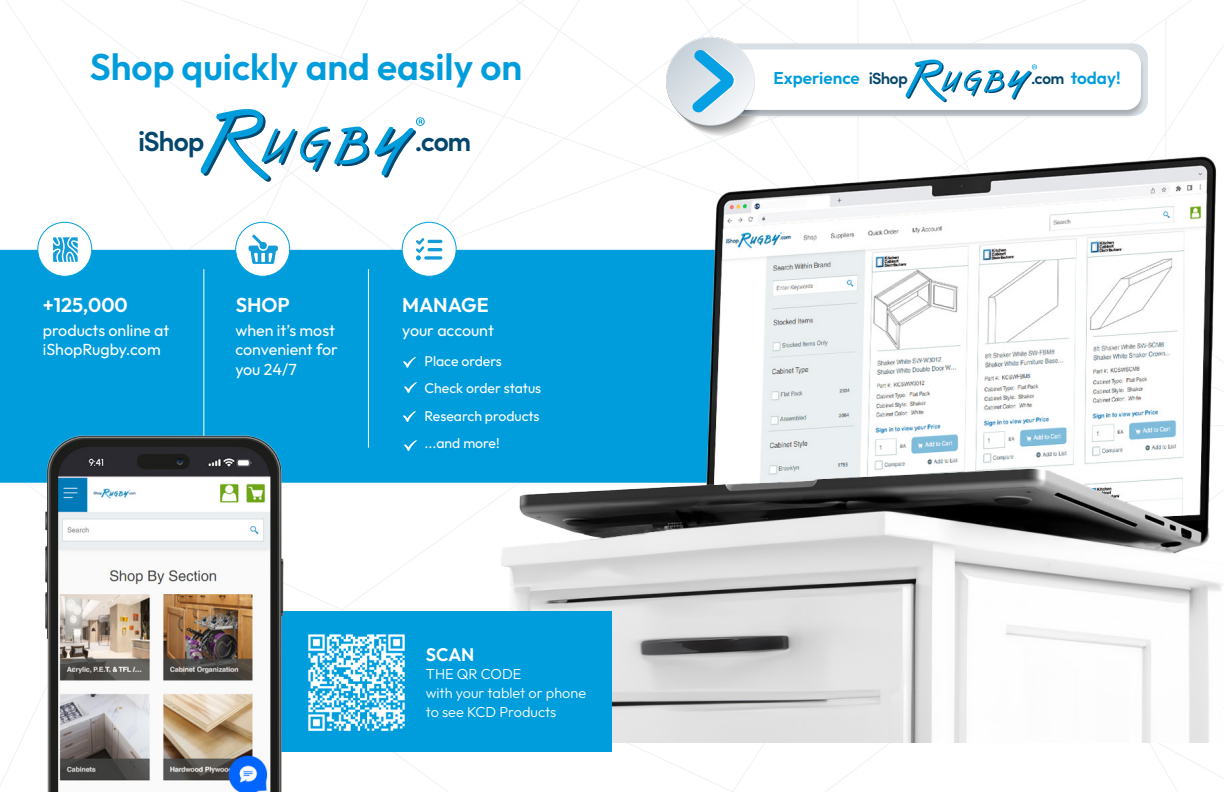
<style>
.page{position:relative;width:1224px;height:792px;background:#fff}
.page>*{position:absolute;margin:0;border:0;box-sizing:border-box;transform-origin:0 0}
.t1{font:600 37px "Outfit";color:#009ddd}
.t2{font:600 27.8px "Sofia Pro";letter-spacing:-.05em;color:#04466c}
.t3{font:600 20px "Outfit";color:#fff}
.t4{font:600 18.1px "Outfit";color:#fff}
.t5{font:600 17.1px "Outfit";color:#009ddd}
.t6{font:16px/19.2px "Outfit";color:#fff}
.t7{font:300 14.5px/19px "Outfit";color:#fff}
.t8{font:14px/27.3px "Outfit";color:#fff}
.s1{font-family:"Sofia Pro";font-size:16.3px;color:#04466c}
</style>
<div class="page">
<svg style="left:0;top:0;width:405px;height:250px"></svg>
<div style="left:0;top:250px;width:485px;height:233px;background:#009ddd"></div>
<img style="left:485px;top:0;width:739px;height:742px">
<svg style="left:403px;top:357px;width:13px;height:11px"></svg>
<svg style="left:403px;top:411px;width:13px;height:11px"></svg>
<svg style="left:404px;top:382px;width:13px;height:11px"></svg>
<svg style="left:404px;top:440px;width:13px;height:11px"></svg>
<div style="left:38px;top:222px;width:54px;height:54px;background:#fff;border-radius:50%"></div>
<div style="left:37px;top:222px;width:55px;height:55px;border:1px solid #009fde;border-radius:50%"></div>
<div style="left:236px;top:222px;width:54px;height:54px;background:#fff;border-radius:50%"></div>
<div style="left:235px;top:222px;width:55px;height:55px;border:1px solid #009fde;border-radius:50%"></div>
<div style="left:402px;top:222px;width:54px;height:54px;background:#fff;border-radius:50%"></div>
<div style="left:402px;top:222px;width:55px;height:55px;border:1px solid #009fde;border-radius:50%"></div>
<svg style="left:53px;top:237px;width:25px;height:25px"></svg>
<svg style="left:249px;top:235px;width:29px;height:29px"></svg>
<svg style="left:416px;top:238px;width:26px;height:22px"></svg>
<hr style="left:204px;top:269px;width:1px;height:179px;background:#fff">
<hr style="left:368px;top:269px;width:1px;height:179px;background:#fff">
<svg style="left:200px;top:109px;width:225px;height:74px"></svg>
<div style="left:701px;top:43px;width:447px;height:73px;background:#d7dee4;border-radius:15px"></div>
<div style="left:715px;top:49px;width:431px;height:70px;background:#000;opacity:.22"></div>
<div style="left:719px;top:49px;width:422px;height:61px;background:#fff;border-radius:15px"></div>
<svg style="left:905px;top:59px;width:132px;height:44px"></svg>
<svg style="left:666px;top:37px;width:89px;height:89px"></svg>
<svg style="left:667px;top:38px;width:87px;height:87px"></svg>
<svg style="left:692px;top:50px;width:44px;height:62px"></svg>
<div style="left:149px;top:611px;width:463px;height:141px;background:#009ddd"></div>
<img style="left:357px;top:634px;width:48px;height:97px">
<img style="left:0;top:368px;width:357px;height:424px">
<h1 class="t1" style="left:90px;top:43px;width:434px">Shop quickly and easily on</h1>
<h2 class="t2" style="left:138px;top:120px;width:68px">iShop</h2>
<h2 class="t2" style="left:415px;top:120px;width:58px">.com</h2>
<p class="t3" style="left:43px;top:291px;width:86px">+125,000</p>
<p class="t3" style="left:236px;top:291px;width:56px">SHOP</p>
<p class="t3" style="left:402px;top:291px;width:88px">MANAGE</p>
<p class="t6" style="left:43px;top:321px;width:128px">products online at iShopRugby.com</p>
<p class="t6" style="left:235px;top:321px;width:104px">when it’s most convenient for you 24/7</p>
<p class="t6" style="left:402px;top:321px;width:93px">your account</p>
<p class="t8" style="left:425px;top:348px;width:118px">Place orders<br>Check order status<br>Research products ...and more!</p>
<p class="t4" style="left:426px;top:642px;width:50px">SCAN</p>
<p class="t7" style="left:426px;top:665px;width:162px">THE QR CODE<br>with your tablet or phone to see KCD Products</p>
<p class="t5" style="left:774px;top:67px;width:136px">Experience <span class="s1">iShop</span></p>
<p class="t5" style="left:1031px;top:67px;width:91px"><span class="s1">.com</span> today!</p>
</div>
